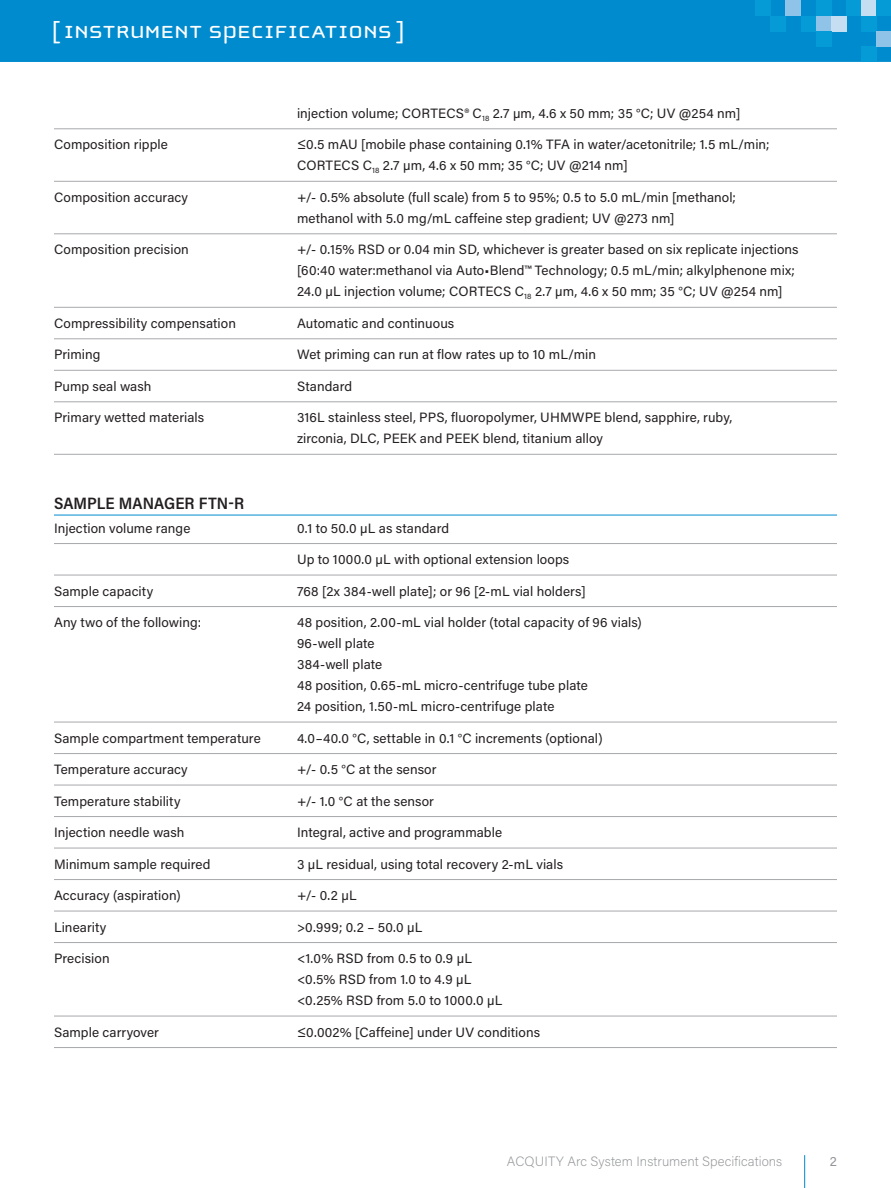
<style>
.page{position:relative;width:891px;height:1188px;background:#fff}
.page>*{position:absolute;margin:0;border:0;box-sizing:border-box;transform-origin:0 0}
.t1{font:25.5px "Cholla Unicase";letter-spacing:.015em;color:#fff;scale:1.1 1}
.t2{font:600 16.5px "Acumin Pro Semi Cond";letter-spacing:.005em;color:#231f20}
.t3{font:13.5px/21px "Acumin Pro";letter-spacing:.005em;color:#231f20}
.t4{font:200 13.5px "Acumin Pro";letter-spacing:.005em;color:#939598}
.t5{font:13.5px "Acumin Pro";color:#939598}
</style>
<div class="page">
<div style="left:0;top:0;width:891px;height:62px;background:#008bcf"></div>
<div style="left:755px;top:0;width:15px;height:16px;background:#059bd7"></div>
<div style="left:861px;top:47px;width:15px;height:15px;background:#059bd7"></div>
<div style="left:770px;top:16px;width:16px;height:15px;background:#059bd7"></div>
<div style="left:786px;top:0;width:15px;height:16px;background:#90c3e8"></div>
<div style="left:801px;top:16px;width:15px;height:15px;background:#059bd7"></div>
<div style="left:816px;top:16px;width:16px;height:15px;background:#90c3e8"></div>
<div style="left:832px;top:16px;width:15px;height:15px;background:#c5def2"></div>
<div style="left:816px;top:0;width:16px;height:16px;background:#059bd7"></div>
<div style="left:816px;top:31px;width:16px;height:16px;background:#059bd7"></div>
<div style="left:861px;top:0;width:15px;height:16px;background:#c5def2"></div>
<div style="left:847px;top:0;width:14px;height:16px;background:#059bd7"></div>
<div style="left:876px;top:0;width:15px;height:16px;background:#059bd7"></div>
<div style="left:861px;top:16px;width:15px;height:15px;background:#059bd7"></div>
<div style="left:876px;top:31px;width:15px;height:16px;background:#90c3e8"></div>
<hr style="left:804px;top:1155px;width:1px;height:33px;background:#008bcf">
<hr style="left:54px;top:128px;width:783px;height:1px;background:#a8a9ad">
<hr style="left:54px;top:181px;width:783px;height:1px;background:#a8a9ad">
<hr style="left:54px;top:233px;width:783px;height:1px;background:#a8a9ad">
<hr style="left:54px;top:307px;width:783px;height:1px;background:#a8a9ad">
<hr style="left:54px;top:338px;width:783px;height:1px;background:#a8a9ad">
<hr style="left:54px;top:370px;width:783px;height:1px;background:#a8a9ad">
<hr style="left:54px;top:401px;width:783px;height:1px;background:#a8a9ad">
<hr style="left:54px;top:454px;width:783px;height:1px;background:#a8a9ad">
<hr style="left:54px;top:515px;width:783px;height:1px;background:#008bcf">
<hr style="left:54px;top:543px;width:783px;height:1px;background:#a8a9ad">
<hr style="left:54px;top:575px;width:783px;height:1px;background:#a8a9ad">
<hr style="left:54px;top:606px;width:783px;height:1px;background:#a8a9ad">
<hr style="left:54px;top:722px;width:783px;height:1px;background:#a8a9ad">
<hr style="left:54px;top:753px;width:783px;height:1px;background:#a8a9ad">
<hr style="left:54px;top:785px;width:783px;height:1px;background:#a8a9ad">
<hr style="left:54px;top:816px;width:783px;height:1px;background:#a8a9ad">
<hr style="left:54px;top:848px;width:783px;height:1px;background:#a8a9ad">
<hr style="left:54px;top:879px;width:783px;height:1px;background:#a8a9ad">
<hr style="left:54px;top:911px;width:783px;height:1px;background:#a8a9ad">
<hr style="left:54px;top:942px;width:783px;height:1px;background:#a8a9ad">
<hr style="left:54px;top:1016px;width:783px;height:1px;background:#a8a9ad">
<hr style="left:54px;top:1047px;width:783px;height:1px;background:#a8a9ad">
<h1 class="t1" style="left:52px;top:19px;width:323px">[ INSTRUMENT SPECIFICATIONS ]</h1>
<p class="t3" style="left:297px;top:102px;width:445px">injection volume; CORTECS® C<sub>18</sub> 2.7 µm, 4.6 x 50 mm; 35 °C; UV @254 nm]</p>
<p class="t3" style="left:54px;top:134px;width:115px">Composition ripple</p>
<p class="t3" style="left:297px;top:134px;width:474px">≤0.5 mAU [mobile phase containing 0.1% TFA in water/acetonitrile; 1.5 mL/min;<br>CORTECS C<sub>18</sub> 2.7 µm, 4.6 x 50 mm; 35 °C; UV @214 nm]</p>
<p class="t3" style="left:54px;top:186px;width:135px">Composition accuracy</p>
<p class="t3" style="left:297px;top:186px;width:440px">+/- 0.5% absolute (full scale) from 5 to 95%; 0.5 to 5.0 mL/min [methanol; methanol with 5.0 mg/mL caffeine step gradient; UV @273 nm]</p>
<p class="t3" style="left:54px;top:239px;width:136px">Composition precision</p>
<p class="t3" style="left:297px;top:239px;width:503px">+/- 0.15% RSD or 0.04 min SD, whichever is greater based on six replicate injections [60:40 water:methanol via Auto•Blend™ Technology; 0.5 mL/min; alkylphenone mix;<br>24.0 µL injection volume; CORTECS C<sub>18</sub> 2.7 µm, 4.6 x 50 mm; 35 °C; UV @254 nm]</p>
<p class="t3" style="left:54px;top:312px;width:184px">Compressibility compensation</p>
<p class="t3" style="left:297px;top:312px;width:159px">Automatic and continuous</p>
<p class="t3" style="left:54px;top:344px;width:48px">Priming</p>
<p class="t3" style="left:297px;top:344px;width:301px">Wet priming can run at flow rates up to 10 mL/min</p>
<p class="t3" style="left:54px;top:375px;width:99px">Pump seal wash</p>
<p class="t3" style="left:297px;top:375px;width:57px">Standard</p>
<p class="t3" style="left:54px;top:407px;width:152px">Primary wetted materials</p>
<p class="t3" style="left:297px;top:407px;width:437px">316L stainless steel, PPS, fluoropolymer, UHMWPE blend, sapphire, ruby, zirconia, DLC, PEEK and PEEK blend, titanium alloy</p>
<p class="t2" style="left:54px;top:491px;width:192px">SAMPLE MANAGER FTN-R</p>
<p class="t3" style="left:54px;top:517px;width:138px">Injection volume range</p>
<p class="t3" style="left:297px;top:517px;width:154px">0.1 to 50.0 µL as standard</p>
<p class="t3" style="left:297px;top:548px;width:274px">Up to 1000.0 µL with optional extension loops</p>
<p class="t3" style="left:54px;top:580px;width:101px">Sample capacity</p>
<p class="t3" style="left:297px;top:580px;width:290px">768 [2x 384-well plate]; or 96 [2-mL vial holders]</p>
<p class="t3" style="left:54px;top:611px;width:149px">Any two of the following:</p>
<p class="t3" style="left:297px;top:611px;width:346px">48 position, 2.00-mL vial holder (total capacity of 96 vials)<br>96-well plate<br>384-well plate<br>48 position, 0.65-mL micro-centrifuge tube plate<br>24 position, 1.50-mL micro-centrifuge plate</p>
<p class="t3" style="left:54px;top:727px;width:208px">Sample compartment temperature</p>
<p class="t3" style="left:297px;top:727px;width:307px">4.0–40.0 °C, settable in 0.1 °C increments (optional)</p>
<p class="t3" style="left:54px;top:758px;width:135px">Temperature accuracy</p>
<p class="t3" style="left:297px;top:758px;width:141px">+/- 0.5 °C at the sensor</p>
<p class="t3" style="left:54px;top:790px;width:128px">Temperature stability</p>
<p class="t3" style="left:297px;top:790px;width:139px">+/- 1.0 °C at the sensor</p>
<p class="t3" style="left:54px;top:821px;width:132px">Injection needle wash</p>
<p class="t3" style="left:297px;top:821px;width:207px">Integral, active and programmable</p>
<p class="t3" style="left:54px;top:853px;width:158px">Minimum sample required</p>
<p class="t3" style="left:297px;top:853px;width:268px">3 µL residual, using total recovery 2-mL vials</p>
<p class="t3" style="left:54px;top:884px;width:128px">Accuracy (aspiration)</p>
<p class="t3" style="left:297px;top:884px;width:61px">+/- 0.2 µL</p>
<p class="t3" style="left:54px;top:916px;width:54px">Linearity</p>
<p class="t3" style="left:297px;top:916px;width:127px">&gt;0.999; 0.2 – 50.0 µL</p>
<p class="t3" style="left:54px;top:947px;width:57px">Precision</p>
<p class="t3" style="left:297px;top:947px;width:207px">&lt;1.0% RSD from 0.5 to 0.9 µL &lt;0.5% RSD from 1.0 to 4.9 µL &lt;0.25% RSD from 5.0 to 1000.0 µL</p>
<p class="t3" style="left:54px;top:1021px;width:107px">Sample carryover</p>
<p class="t3" style="left:297px;top:1021px;width:245px">≤0.002% [Caffeine] under UV conditions</p>
<p class="t4" style="left:507px;top:1152px;width:277px">ACQUITY Arc System Instrument Specifications</p>
<p class="t5" style="left:830px;top:1151px;width:9px">2</p>
</div>
